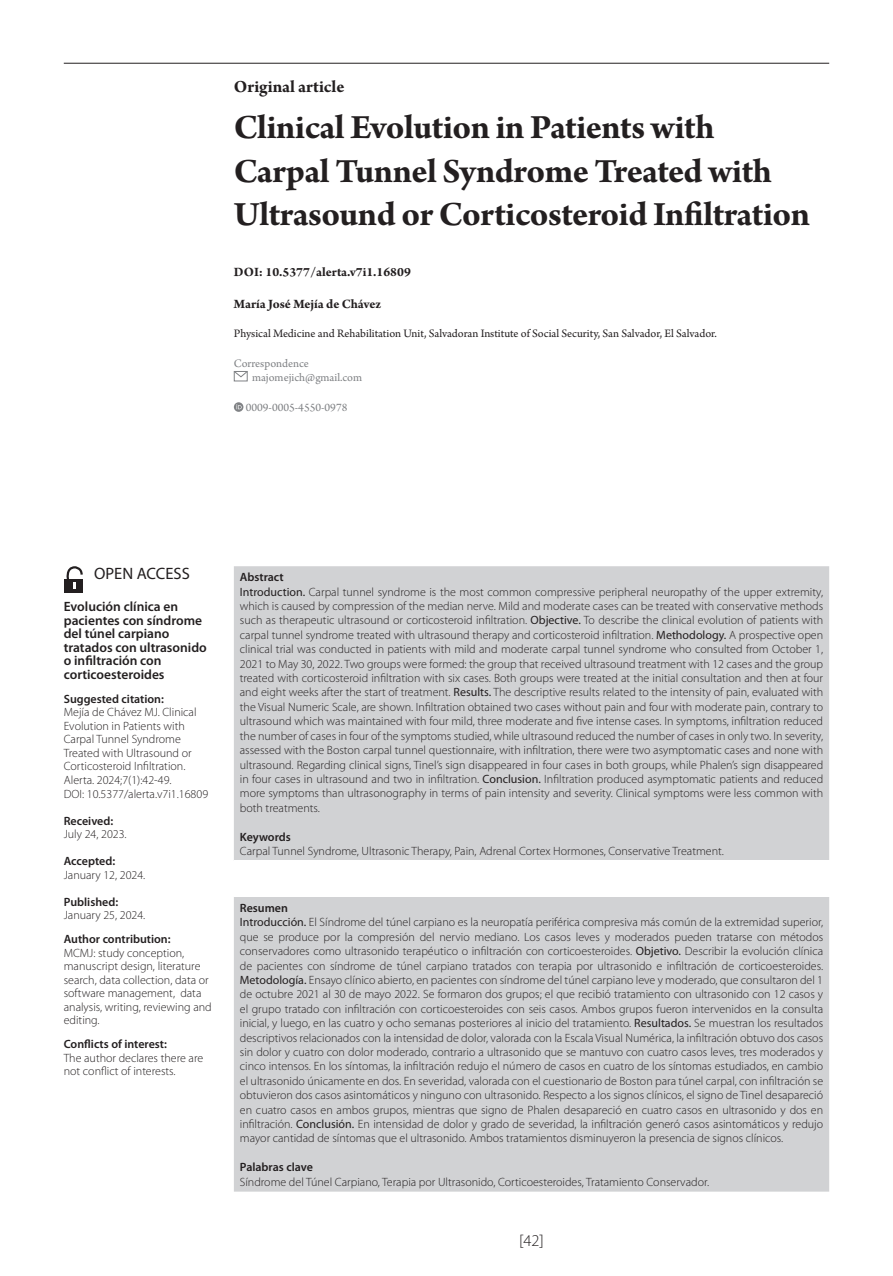
<style>
.page{position:relative;width:893px;height:1276px;background:#fff}
.page>*{position:absolute;margin:0;border:0;box-sizing:border-box;transform-origin:0 0}
.Titulo_de_Articulo{font:700 36px/43.2px "Arno Pro";letter-spacing:-.015em;color:#231f20}
.Nombre_de_Seccion{font:700 18px "Arno Pro";color:#231f20}
.ACCESO_ABIERTO{font:16.5px "Myriad Pro";color:#231f20}
.t1{font:300 16.5px "Myriad Pro";color:#231f20}
.Titulo_ingles{font:600 13.5px/13.5px "Myriad Pro";color:#231f20}
.DOI{font:700 13.5px "Arno Pro";color:#231f20}
.Autor_Autores{font:700 13.5px "Arno Pro";letter-spacing:-.005em;color:#231f20}
.Cuerpo{font:300 12px/14.4px "Myriad Pro";color:#231f20;text-align:justify}
.Cuerpo_Ingles{font:300 12px/14.4px "Myriad Pro";color:#231f20;text-align:justify}
.Cuerpo_texto{font:300 12px/13.5px "Myriad Pro";color:#231f20}
.Afiliacion{font:12px "Arno Pro";color:#231f20}
.Titulos{font:600 12px "Myriad Pro";color:#231f20}
.Titulos-2{font:300 12px/13.5px "Myriad Pro";color:#231f20}
.Subtitulo{font:600 12px "Myriad Pro";color:#231f20}
.Correspondencia{font:12px/14.4px "Arno Pro";color:#808285}
.Cuerpo_texto-2{font:600 12px "Myriad Pro";color:#231f20}
.ORCID{font:12px "Arno Pro";color:#808285}
.s1{font-weight:400}
</style>
<div class="page">
<hr style="left:64px;top:63px;width:765px;height:1px;background:#231f20">
<div style="left:234px;top:371px;width:14px;height:10px;border:1px solid #808285"></div>
<svg style="left:233px;top:371px;width:15px;height:7px"></svg>
<svg style="left:234px;top:402px;width:9px;height:10px"></svg>
<div style="left:64px;top:579px;width:19px;height:13px;background:#231f20"></div>
<svg style="left:66px;top:567px;width:17px;height:21px"></svg>
<div style="left:234px;top:566px;width:595px;height:625px;background:#d1d2d4"></div>
<div style="left:234px;top:861px;width:595px;height:36px;background:#fff"></div>
<p class="Nombre_de_Seccion" style="left:234px;top:77px;width:112px">Original article</p>
<p class="Titulo_de_Articulo" style="left:234px;top:108px;width:578px">Clinical Evolution in Patients with<br>Carpal Tunnel Syndrome Treated with<br>Ultrasound or Corticosteroid Infiltration</p>
<p class="DOI" style="left:234px;top:264px;width:179px">DOI: 10.5377/alerta.v7i1.16809</p>
<p class="Autor_Autores" style="left:234px;top:296px;width:149px">María José Mejía de Chávez</p>
<p class="Afiliacion" style="left:234px;top:327px;width:485px">Physical Medicine and Rehabilitation Unit, Salvadoran Institute of Social Security, San Salvador, El Salvador.</p>
<p class="Correspondencia" style="left:252px;top:357px;width:111px;text-indent:-18px">Correspondence majomejich@gmail.com</p>
<p class="ORCID" style="left:246px;top:400px;width:103px">0009-0005-4550-0978</p>
<p class="ACCESO_ABIERTO" style="left:94px;top:563px;width:97px">OPEN ACCESS</p>
<p class="Subtitulo" style="left:240px;top:569px;width:45px">Abstract</p>
<p class="Cuerpo_Ingles" style="left:240px;top:584px;width:585px"><span class="s1">Introduction.</span> Carpal tunnel syndrome is the most common compressive peripheral neuropathy of the upper extremity, which is caused by compression of the median nerve. Mild and moderate cases can be treated with conservative methods such as therapeutic ultrasound or corticosteroid infiltration. <span class="s1">Objective.</span> To describe the clinical evolution of patients with carpal tunnel syndrome treated with ultrasound therapy and corticosteroid infiltration. <span class="s1">Methodology.</span> A prospective open clinical trial was conducted in patients with mild and moderate carpal tunnel syndrome who consulted from October 1, 2021 to May 30, 2022. Two groups were formed: the group that received ultrasound treatment with 12 cases and the group treated with corticosteroid infiltration with six cases. Both groups were treated at the initial consultation and then at four and eight weeks after the start of treatment. <span class="s1">Results.</span> The descriptive results related to the intensity of pain, evaluated with the Visual Numeric Scale, are shown. Infiltration obtained two cases without pain and four with moderate pain, contrary to ultrasound which was maintained with four mild, three moderate and five intense cases. In symptoms, infiltration reduced the number of cases in four of the symptoms studied, while ultrasound reduced the number of cases in only two. In severity, assessed with the Boston carpal tunnel questionnaire, with infiltration, there were two asymptomatic cases and none with ultrasound. Regarding clinical signs, Tinel’s sign disappeared in four cases in both groups, while Phalen’s sign disappeared in four cases in ultrasound and two in infiltration. <span class="s1">Conclusion.</span> Infiltration produced asymptomatic patients and reduced more symptoms than ultrasonography in terms of pain intensity and severity. Clinical symptoms were less common with both treatments.</p>
<p class="Subtitulo" style="left:240px;top:829px;width:52px">Keywords</p>
<p class="Cuerpo_Ingles" style="left:240px;top:843px;width:486px">Carpal Tunnel Syndrome, Ultrasonic Therapy, Pain, Adrenal Cortex Hormones, Conservative Treatment.</p>
<p class="Titulo_ingles" style="left:64px;top:600px;width:145px">Evolución clínica en pacientes con síndrome del túnel carpiano tratados con ultrasonido o infiltración con corticoesteroides</p>
<p class="Titulos" style="left:64px;top:691px;width:102px">Suggested citation:</p>
<p class="Cuerpo_texto" style="left:64px;top:705px;width:146px">Mejía de Chávez MJ. Clinical<br>Evolution in Patients with<br>Carpal Tunnel Syndrome<br>Treated with Ultrasound or<br>Corticosteroid Infiltration.<br>Alerta. 2024;7(1):42-49.<br>DOI: 10.5377/alerta.v7i1.16809</p>
<p class="Titulos" style="left:64px;top:813px;width:51px">Received:</p>
<p class="Cuerpo_texto" style="left:64px;top:827px;width:64px">July 24, 2023.</p>
<p class="Titulos" style="left:64px;top:853px;width:53px">Accepted:</p>
<p class="Cuerpo_texto" style="left:64px;top:867px;width:83px">January 12, 2024.</p>
<p class="Titulos" style="left:64px;top:894px;width:56px">Published:</p>
<p class="Cuerpo_texto" style="left:64px;top:908px;width:83px">January 25, 2024.</p>
<p class="Titulos" style="left:64px;top:931px;width:108px">Author contribution:</p>
<p class="Cuerpo_texto" style="left:64px;top:945px;width:149px">MCMJ: study conception, manuscript design, literature search, data collection, data or software management, data analysis, writing, reviewing and editing.</p>
<p class="Cuerpo_texto-2" style="left:64px;top:1036px;width:105px">Conflicts of interest:</p>
<p class="Titulos-2" style="left:64px;top:1050px;width:141px">The author declares there are not conflict of interests.</p>
<p class="Subtitulo" style="left:240px;top:900px;width:50px">Resumen</p>
<p class="Cuerpo" style="left:240px;top:915px;width:585px"><span class="s1">Introducción.</span> El Síndrome del túnel carpiano es la neuropatía periférica compresiva más común de la extremidad superior, que se produce por la compresión del nervio mediano. Los casos leves y moderados pueden tratarse con métodos conservadores como ultrasonido terapéutico o infiltración con corticoesteroides. <span class="s1">Objetivo.</span> Describir la evolución clínica de pacientes con síndrome de túnel carpiano tratados con terapia por ultrasonido e infiltración de corticoesteroides.<br><span class="s1">Metodología.</span> Ensayo clínico abierto, en pacientes con síndrome del túnel carpiano leve y moderado, que consultaron del 1 de octubre 2021 al 30 de mayo 2022. Se formaron dos grupos; el que recibió tratamiento con ultrasonido con 12 casos y el grupo tratado con infiltración con corticoesteroides con seis casos. Ambos grupos fueron intervenidos en la consulta inicial, y luego, en las cuatro y ocho semanas posteriores al inicio del tratamiento. <span class="s1">Resultados.</span> Se muestran los resultados descriptivos relacionados con la intensidad de dolor, valorada con la Escala Visual Numérica, la infiltración obtuvo dos casos sin dolor y cuatro con dolor moderado, contrario a ultrasonido que se mantuvo con cuatro casos leves, tres moderados y cinco intensos. En los síntomas, la infiltración redujo el número de casos en cuatro de los síntomas estudiados, en cambio el ultrasonido únicamente en dos. En severidad, valorada con el cuestionario de Boston para túnel carpal, con infiltración se obtuvieron dos casos asintomáticos y ninguno con ultrasonido. Respecto a los signos clínicos, el signo de Tinel desapareció en cuatro casos en ambos grupos, mientras que signo de Phalen desapareció en cuatro casos en ultrasonido y dos en infiltración. <span class="s1">Conclusión.</span> En intensidad de dolor y grado de severidad, la infiltración generó casos asintomáticos y redujo mayor cantidad de síntomas que el ultrasonido. Ambos tratamientos disminuyeron la presencia de signos clínicos.</p>
<p class="Subtitulo" style="left:240px;top:1159px;width:75px">Palabras clave</p>
<p class="Cuerpo" style="left:240px;top:1174px;width:471px">Síndrome del Túnel Carpiano, Terapia por Ultrasonido, Corticoesteroides, Tratamiento Conservador.</p>
<h3 class="t1" style="left:519px;top:1230px;width:26px">[42]</h3>
</div>
